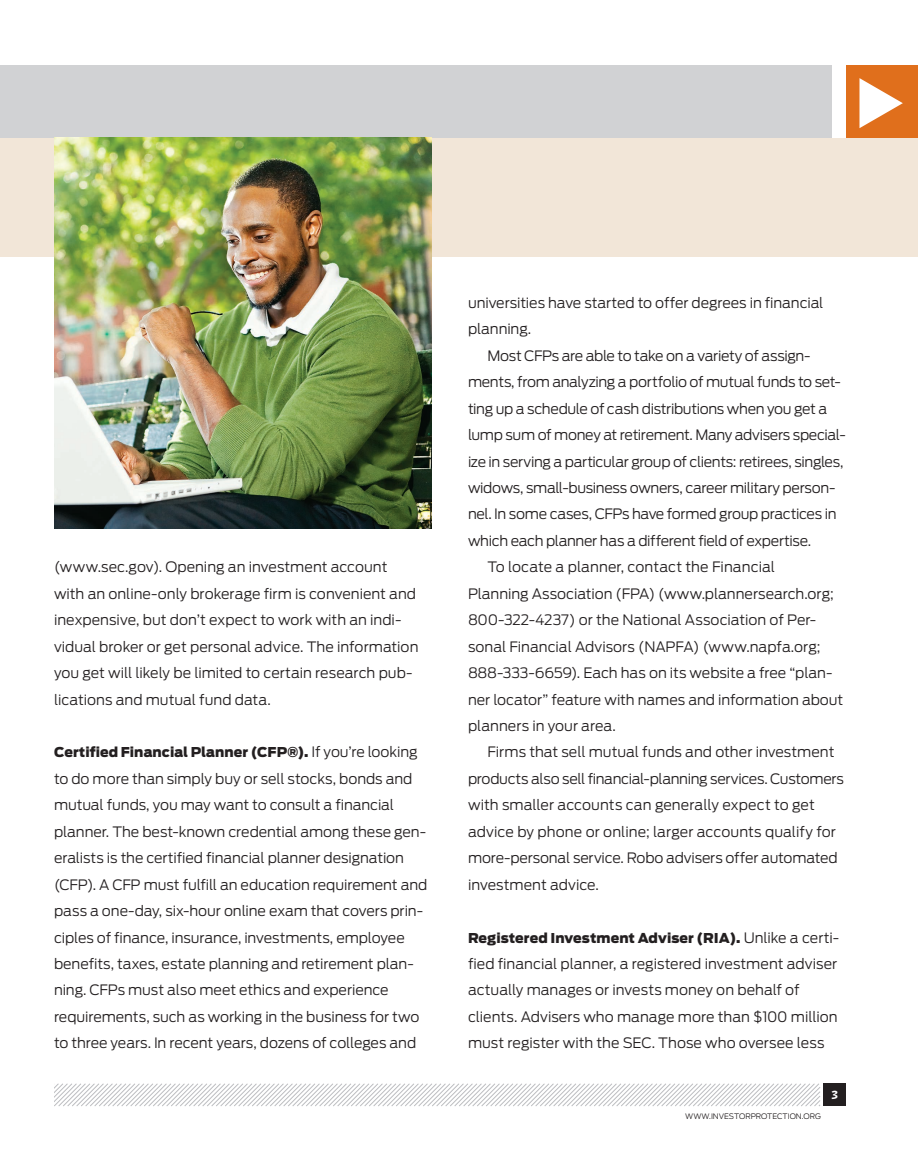
<style>
.page{position:relative;width:918px;height:1175px;background:#fff}
.page>*{position:absolute;margin:0;border:0;box-sizing:border-box;transform-origin:0 0}
.BODY_TEXT-indent{font:300 14.25px/26.4px "Antenna";letter-spacing:-.01em;color:#231f20}
.BODY_TEXT-No_indent{font:300 14.25px/26.4px "Antenna";color:#231f20}
.BODY_TEXT-indent-2{font:900 13.5px "Antenna";color:#231f20}
.BODY_TEXT-No_indent-2{font:900 13.5px "Antenna";letter-spacing:.005em;color:#231f20}
.t1{font:10.5px "Retina Micro D10";color:#fff}
.t2{font:300 7.5px "Antenna";letter-spacing:-.005em;color:#231f20}
.s1{font-weight:300;font-size:14.25px}
</style>
<div class="page">
<div style="left:823px;top:1083px;width:23px;height:23px;background:#231f20"></div>
<svg style="left:54px;top:1083px;width:767px;height:24px"></svg>
<div style="left:0;top:66px;width:832px;height:72px;background:#d1d2d4"></div>
<div style="left:846px;top:66px;width:72px;height:72px;background:#e06f1c"></div>
<svg style="left:859px;top:78px;width:44px;height:50px"></svg>
<div style="left:0;top:138px;width:918px;height:118px;background:#f2e6d8"></div>
<img style="left:54px;top:138px;width:378px;height:390px">
<p class="BODY_TEXT-indent" style="left:54px;top:554px;width:366px">(www.sec.gov). Opening an investment account with an online-only brokerage firm is convenient and inexpensive, but don’t expect to work with an indi&shy;vidual broker or get personal advice. The information you get will likely be limited to certain research pub&shy;lications and mutual fund data.</p>
<p class="BODY_TEXT-indent-2" style="left:54px;top:744px;width:365px">Certified Financial Planner (CFP®). <span class="s1">If you’re looking</span></p>
<p class="BODY_TEXT-indent" style="left:54px;top:765px;width:375px">to do more than simply buy or sell stocks, bonds and mutual funds, you may want to consult a financial planner. The best-known credential among these gen&shy;eralists is the certified financial planner designation (CFP). A CFP must fulfill an education requirement and pass a one-day, six-hour online exam that covers prin&shy;ciples of finance, insurance, investments, employee benefits, taxes, estate planning and retirement plan&shy;ning. CFPs must also meet ethics and experience requirements, such as working in the business for two to three years. In recent years, dozens of colleges and</p>
<p class="BODY_TEXT-indent" style="left:468px;top:289px;width:357px">universities have started to offer degrees in financial</p>
<p class="BODY_TEXT-indent" style="left:468px;top:316px;width:65px">planning.</p>
<p class="BODY_TEXT-indent" style="left:488px;top:342px;width:325px">Most CFPs are able to take on a variety of assign-</p>
<p class="BODY_TEXT-indent" style="left:468px;top:369px;width:375px">ments, from analyzing a portfolio of mutual funds to set-</p>
<p class="BODY_TEXT-indent" style="left:468px;top:395px;width:361px">ting up a schedule of cash distributions when you get a</p>
<p class="BODY_TEXT-indent" style="left:468px;top:422px;width:379px">lump sum of money at retirement. Many advisers special-</p>
<p class="BODY_TEXT-indent" style="left:468px;top:448px;width:377px">ize in serving a particular group of clients: retirees, singles,</p>
<p class="BODY_TEXT-indent" style="left:468px;top:474px;width:369px">widows, small-business owners, career military person-</p>
<p class="BODY_TEXT-indent" style="left:468px;top:501px;width:370px">nel. In some cases, CFPs have formed group practices in</p>
<p class="BODY_TEXT-indent" style="left:468px;top:527px;width:345px">which each planner has a different field of expertise.</p>
<p class="BODY_TEXT-indent" style="left:488px;top:554px;width:289px">To locate a planner, contact the Financial</p>
<p class="BODY_TEXT-indent" style="left:468px;top:580px;width:367px">Planning Association (FPA) (www.plannersearch.org;</p>
<p class="BODY_TEXT-indent" style="left:468px;top:607px;width:377px">800-322-4237) or the National Association of Per&shy;sonal Financial Advisors (NAPFA) (www.napfa.org; 888-333-6659). Each has on its website a free “plan&shy;ner locator” feature with names and information about planners in your area.</p>
<p class="BODY_TEXT-indent" style="left:468px;top:739px;width:377px;text-indent:20px">Firms that sell mutual funds and other investment products also sell financial-planning services. Customers with smaller accounts can generally expect to get advice by phone or online; larger accounts qualify for more-personal service. Robo advisers offer automated investment advice.</p>
<p class="BODY_TEXT-No_indent-2" style="left:468px;top:929px;width:373px">Registered Investment Adviser (RIA). <span class="s1">Unlike a certi-</span></p>
<p class="BODY_TEXT-No_indent" style="left:468px;top:950px;width:371px">fied financial planner, a registered investment adviser actually manages or invests money on behalf of clients. Advisers who manage more than $100 million must register with the SEC. Those who oversee less</p>
<p class="t2" style="left:685px;top:1111px;width:137px">WWW.INVESTORPROTECTION.ORG</p>
<p class="t1" style="left:831px;top:1088px;width:8px">3</p>
</div>
